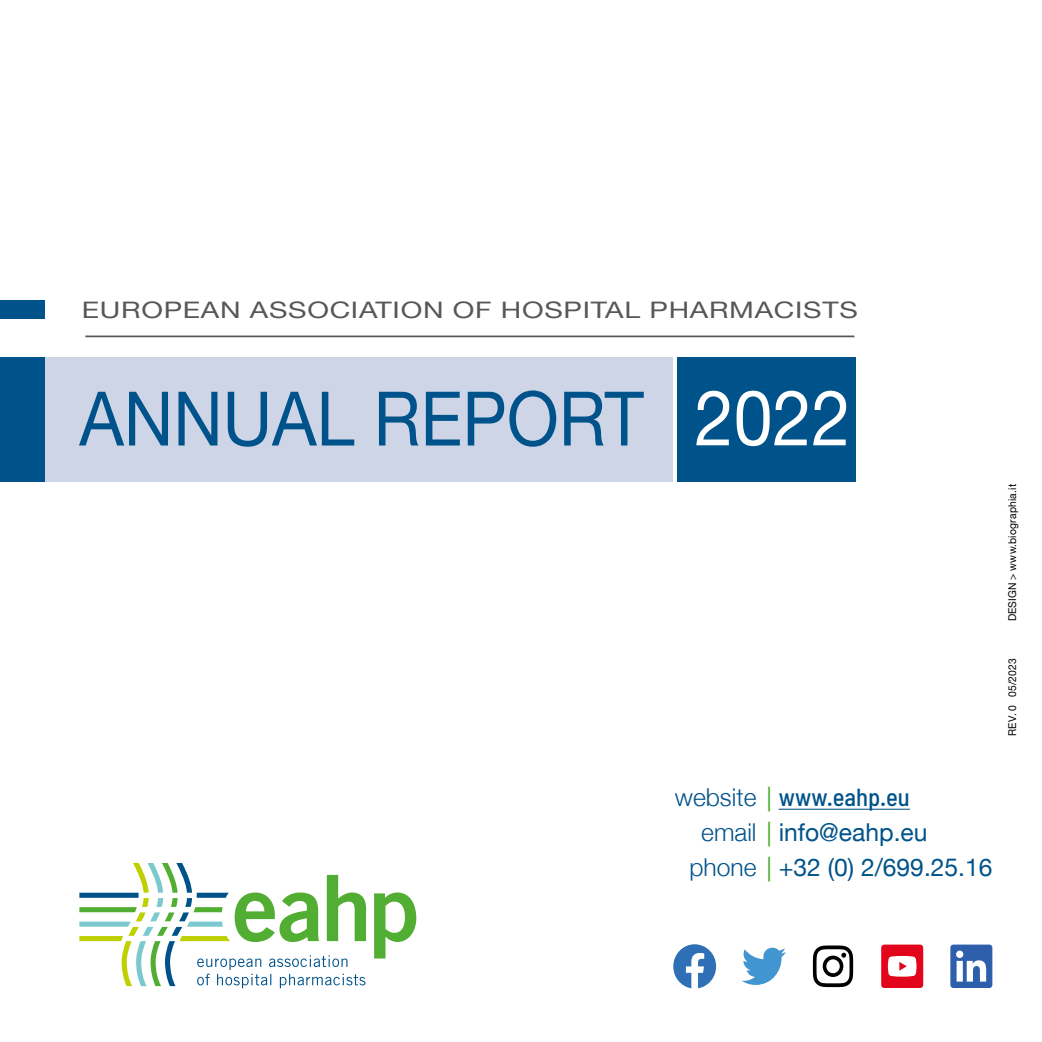
<style>
.page{position:relative;width:1042px;height:1042px;background:#fff}
.page>*{position:absolute;margin:0;border:0;box-sizing:border-box;transform-origin:0 0}
.t1{font:75.25px "Helvetica Neue";color:#00538a;scale:.91 1}
.t2{font:24.68px/34.8px "Helvetica Neue";color:#00538a}
.t3{font:500 semi-condensed 24.68px "Barlow";color:#00538a}
.t4{font:22.75px "Helvetica Neue";letter-spacing:.025em;color:#575756;scale:1.25 1}
.t5{font:10.85px "Helvetica Neue LT Std";letter-spacing:.025em;color:#000;scale:.95 1}
.s1{font-size:77px;color:#fff}
.s2{font-family:"Helvetica Neue";font-weight:300;font-stretch:normal}
.s3{font-family:"Helvetica Neue";font-weight:400;font-stretch:normal;color:#52ae32}
.s4{font-weight:300}
.s5{color:#52ae32}
</style>
<div class="page">
<svg style="left:79px;top:863px;width:337px;height:125px"></svg>
<hr style="left:778px;top:808px;width:132px;height:2px;background:#00538a">
<div style="left:950px;top:944px;width:42px;height:44px;background:#2e5faa;border-radius:3px"></div>
<svg style="left:956px;top:950px;width:30px;height:31px"></svg>
<svg style="left:742px;top:947px;width:44px;height:38px"></svg>
<svg style="left:673px;top:944px;width:43px;height:44px"></svg>
<div style="left:881px;top:944px;width:42px;height:44px;background:#e3051b;border-radius:3px"></div>
<svg style="left:888px;top:956px;width:28px;height:20px"></svg>
<svg style="left:813px;top:945px;width:40px;height:42px"></svg>
<div style="left:45px;top:357px;width:628px;height:124px;background:#cdd5e7"></div>
<div style="left:678px;top:357px;width:178px;height:124px;background:#00538a"></div>
<hr style="left:85px;top:335px;width:769px;height:2px;background:#575756">
<div style="left:0;top:357px;width:45px;height:124px;background:#00538a"></div>
<div style="left:0;top:300px;width:45px;height:19px;background:#00538a"></div>
<p class="t4" style="left:82px;top:293px;width:622px">EUROPEAN ASSOCIATION OF HOSPITAL PHARMACISTS</p>
<h1 class="t1" style="left:79px;top:364px;width:849px">ANNUAL REPORT <span class="s1">2022</span></h1>
<p class="t5" style="left:1005px;top:621px;width:146px;rotate:-90deg">DESIGN &gt; www.biographia.it</p>
<p class="t5" style="left:1005px;top:736px;width:83px;rotate:-90deg">REV. 0 05/2023</p>
<p class="t3" style="left:675px;top:781px;width:237px"><span class="s2">website</span> <span class="s3">|</span> www.eahp.eu</p>
<p class="t2" style="left:689px;top:816px;width:304px;text-indent:12px"><span class="s4">email</span> <span class="s5">|</span> info@eahp.eu <span class="s4">phone</span> <span class="s5">|</span> +32 (0) 2/699.25.16</p>
</div>
